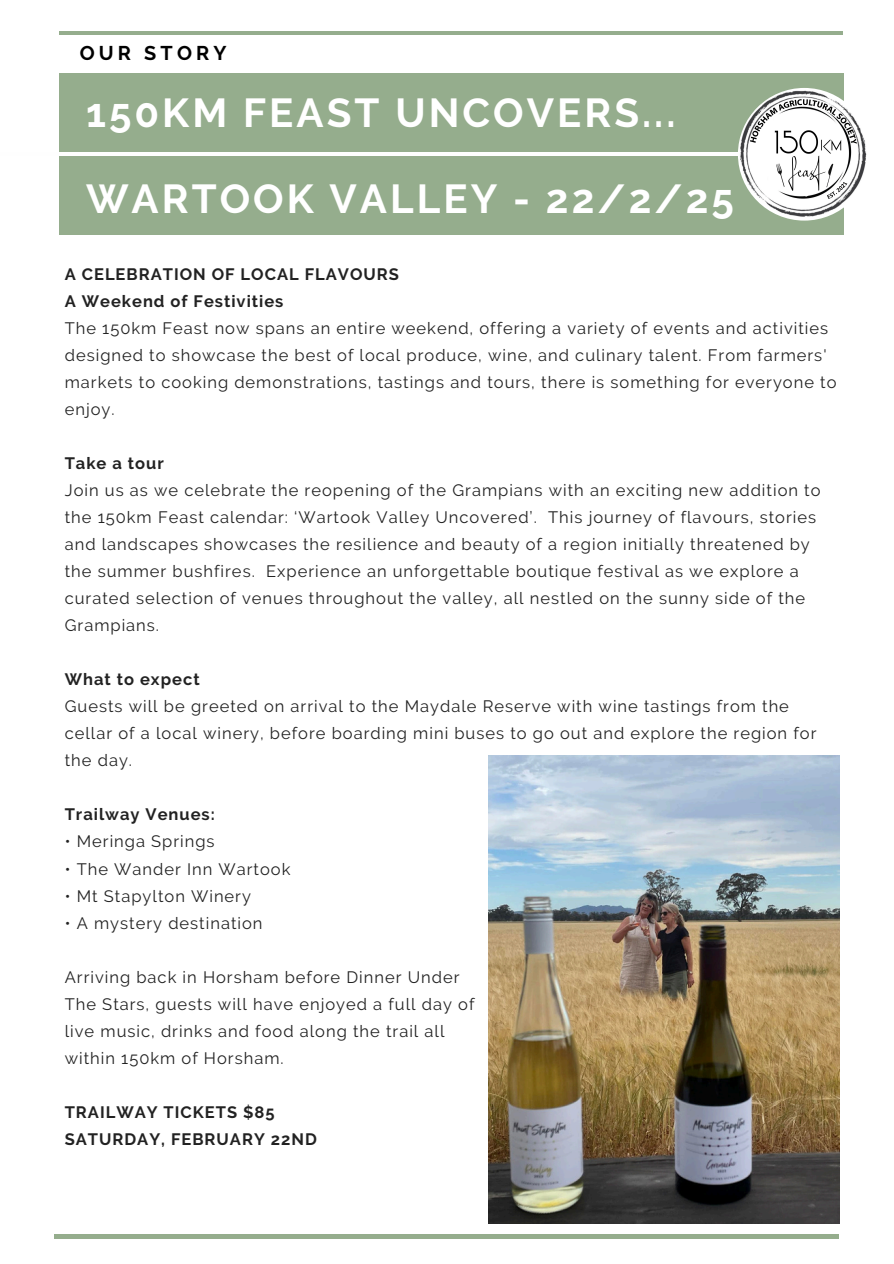
<style>
.page{position:relative;width:894px;height:1264px;background:#fff}
.page>*{position:absolute;margin:0;border:0;box-sizing:border-box;transform-origin:0 0}
.t1{font:700 40.35px "Raleway";letter-spacing:.075em;color:#fff}
.t2{font:700 19.8px "Raleway";letter-spacing:.21em;color:#000}
.t3{font:16.5px/27px "Raleway";letter-spacing:.06em;color:#222}
.t4{font:700 16.5px/27px "Raleway";letter-spacing:.06em;color:#222}
</style>
<div class="page">
<hr style="left:55px;top:1234px;width:783px;height:3px;background:#95ad8d">
<hr style="left:59px;top:31px;width:783px;height:4px;background:#95ad8d">
<div style="left:59px;top:73px;width:783px;height:162px;background:#95ad8d"></div>
<hr style="left:0;top:153px;width:784px;height:3px;background:#fefefe">
<img style="left:737px;top:88px;width:133px;height:132px;border-radius:50%">
<img style="left:488px;top:755px;width:351px;height:468px">
<p class="t2" style="left:80px;top:41px;width:148px">OUR STORY</p>
<p class="t1" style="left:86px;top:89px;width:591px">150KM FEAST UNCOVERS...</p>
<p class="t1" style="left:86px;top:175px;width:649px">WARTOOK VALLEY - 22/2/25</p>
<p class="t4" style="left:65px;top:261px;width:335px">A CELEBRATION OF LOCAL FLAVOURS</p>
<h2 class="t4" style="left:65px;top:288px;width:220px">A Weekend of Festivities</h2>
<h1 class="t3" style="left:65px;top:315px;width:773px">The 150km Feast now spans an entire weekend, offering a variety of events and activities designed to showcase the best of local produce, wine, and culinary talent. From farmers' markets to cooking demonstrations, tastings and tours, there is something for everyone to enjoy.</h1>
<h1 class="t4" style="left:65px;top:450px;width:100px">Take a tour</h1>
<p class="t3" style="left:65px;top:477px;width:757px">Join us as we celebrate the reopening of the Grampians with an exciting new addition to the 150km Feast calendar: ‘Wartook Valley Uncovered’. This journey of flavours, stories and landscapes showcases the resilience and beauty of a region initially threatened by the summer bushfires. Experience an unforgettable boutique festival as we explore a curated selection of venues throughout the valley, all nestled on the sunny side of the Grampians.</p>
<p class="t4" style="left:65px;top:666px;width:136px">What to expect</p>
<p class="t3" style="left:65px;top:693px;width:753px">Guests will be greeted on arrival to the Maydale Reserve with wine tastings from the cellar of a local winery, before boarding mini buses to go out and explore the region for the day.</p>
<p class="t4" style="left:65px;top:801px;width:151px">Trailway Venues:</p>
<p class="t3" style="left:65px;top:828px;width:151px">• Meringa Springs</p>
<p class="t3" style="left:65px;top:855px;width:227px">• The Wander Inn Wartook</p>
<p class="t3" style="left:65px;top:882px;width:188px">• Mt Stapylton Winery</p>
<p class="t3" style="left:65px;top:909px;width:199px">• A mystery destination</p>
<p class="t3" style="left:65px;top:963px;width:396px">Arriving back in Horsham before Dinner Under</p>
<p class="t3" style="left:65px;top:990px;width:411px">The Stars, guests will have enjoyed a full day of</p>
<p class="t3" style="left:65px;top:1017px;width:381px">live music, drinks and food along the trail all</p>
<p class="t3" style="left:65px;top:1044px;width:220px">within 150km of Horsham.</p>
<p class="t4" style="left:65px;top:1098px;width:253px">TRAILWAY TICKETS $85<br>SATURDAY, FEBRUARY 22ND</p>
</div>
